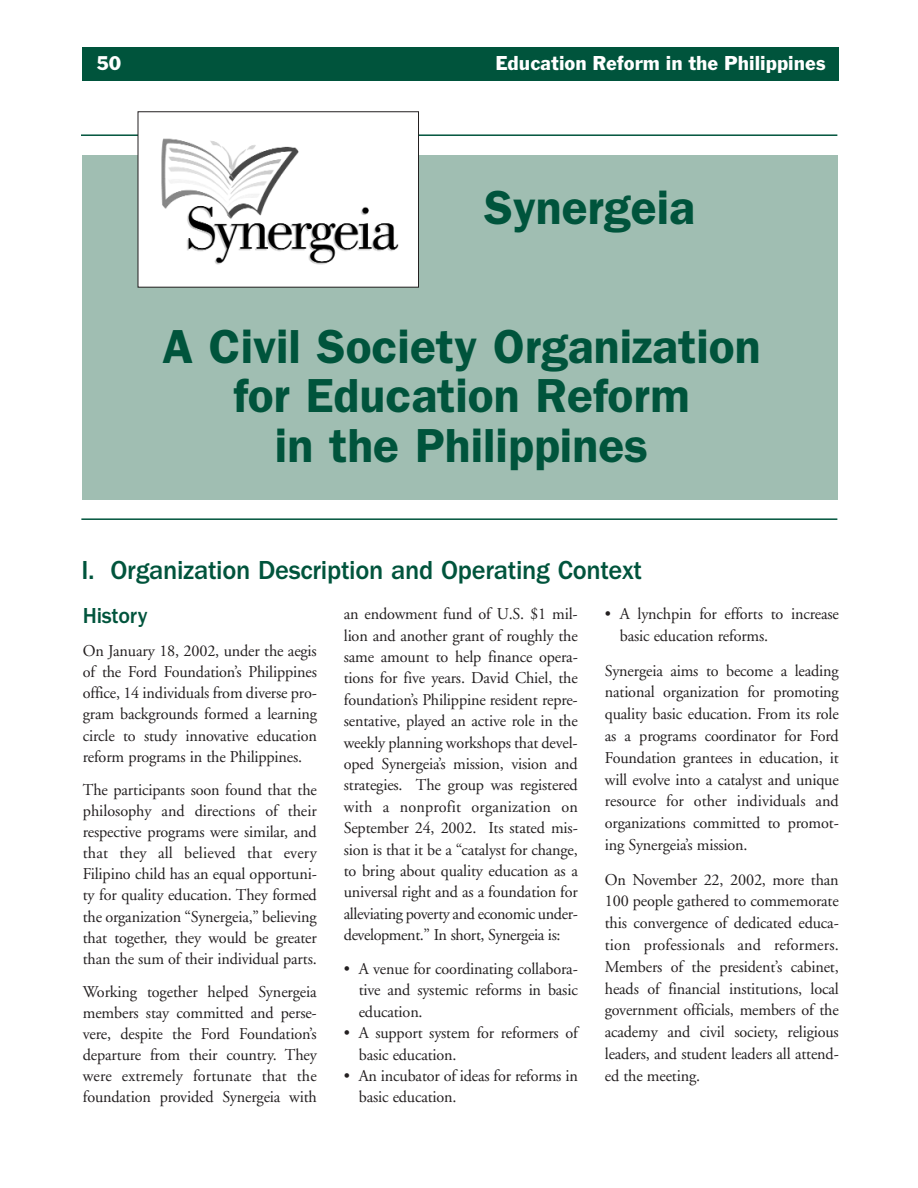
<style>
.page{position:relative;width:918px;height:1188px;background:#fff}
.page>*{position:absolute;margin:0;border:0;box-sizing:border-box;transform-origin:0 0}
.t1{font:600 48px/49.5px "Franklin Gothic";color:#00543c;text-align:center}
.t2{font:500 27px "Franklin Gothic";letter-spacing:-.01em;color:#00543c}
.t3{font:500 22.5px "Franklin Gothic";letter-spacing:-.01em;color:#00543c}
.t4{font:21px "Franklin Got T";color:#fff}
.t5{font:16.5px/21.5px "Adobe Garamond";letter-spacing:-.01em;color:#231f20;text-align:justify}
</style>
<div class="page">
<div style="left:83px;top:47px;width:756px;height:34px;background:#00543c"></div>
<div style="left:82px;top:155px;width:755px;height:345px;background:#a0beb2"></div>
<hr style="left:81px;top:134px;width:756px;height:2px;background:#00543c">
<hr style="left:81px;top:518px;width:756px;height:2px;background:#00543c">
<div style="left:138px;top:112px;width:281px;height:175px;background:#fff"></div>
<img style="left:161px;top:138px;width:238px;height:127px">
<div style="left:138px;top:111px;width:281px;height:177px;border:1px solid #231f20"></div>
<p class="t4" style="left:96px;top:54px;width:26px">50</p>
<p class="t4" style="left:496px;top:55px;width:332px">Education Reform in the Philippines</p>
<h1 class="t1" style="left:484px;top:187px;width:213px">Synergeia</h1>
<h1 class="t1" style="left:162px;top:326px;width:600px">A Civil Society Organization for Education Reform<br>in the Philippines</h1>
<h2 class="t2" style="left:81px;top:560px;width:562px">I. Organization Description and Operating Context</h2>
<h3 class="t3" style="left:83px;top:607px;width:66px">History</h3>
<p class="t5" style="left:83px;top:642px;width:236px">On January 18, 2002, under the aegis of the Ford Foundation’s Philippines office, 14 individuals from diverse pro&shy;gram backgrounds formed a learning circle to study innovative education reform programs in the Philippines.</p>
<p class="t5" style="left:83px;top:781px;width:236px">The participants soon found that the philosophy and directions of their respective programs were similar, and that they all believed that every Filipino child has an equal opportuni&shy;ty for quality education. They formed the organization “Synergeia,” believing that together, they would be greater than the sum of their individual parts.</p>
<p class="t5" style="left:83px;top:983px;width:236px">Working together helped Synergeia members stay committed and perse&shy;vere, despite the Ford Foundation’s departure from their country. They were extremely fortunate that the foundation provided Synergeia with</p>
<p class="t5" style="left:344px;top:605px;width:236px">an endowment fund of U.S. $1 mil&shy;lion and another grant of roughly the same amount to help finance opera&shy;tions for five years. David Chiel, the foundation’s Philippine resident repre&shy;sentative, played an active role in the weekly planning workshops that devel&shy;oped Synergeia’s mission, vision and strategies. The group was registered with a nonprofit organization on September 24, 2002. Its stated mis&shy;sion is that it be a “catalyst for change, to bring about quality education as a universal right and as a foundation for alleviating poverty and economic under&shy;development.” In short, Synergeia is:</p>
<p class="t5" style="left:359px;top:960px;width:221px;text-indent:-15px">• A venue for coordinating collabora&shy;tive and systemic reforms in basic education.</p>
<p class="t5" style="left:359px;top:1024px;width:221px;text-indent:-15px">• A support system for reformers of basic education.</p>
<p class="t5" style="left:359px;top:1067px;width:221px;text-indent:-15px">• An incubator of ideas for reforms in basic education.</p>
<p class="t5" style="left:620px;top:605px;width:221px;text-indent:-15px">• A lynchpin for efforts to increase basic education reforms.</p>
<p class="t5" style="left:605px;top:661px;width:236px">Synergeia aims to become a leading national organization for promoting quality basic education. From its role as a programs coordinator for Ford Foundation grantees in education, it will evolve into a catalyst and unique resource for other individuals and organizations committed to promot&shy;ing Synergeia’s mission.</p>
<p class="t5" style="left:605px;top:870px;width:236px">On November 22, 2002, more than 100 people gathered to commemorate this convergence of dedicated educa&shy;tion professionals and reformers.<br>Members of the president’s cabinet, heads of financial institutions, local government officials, members of the academy and civil society, religious leaders, and student leaders all attend&shy;ed the meeting.</p>
</div>
